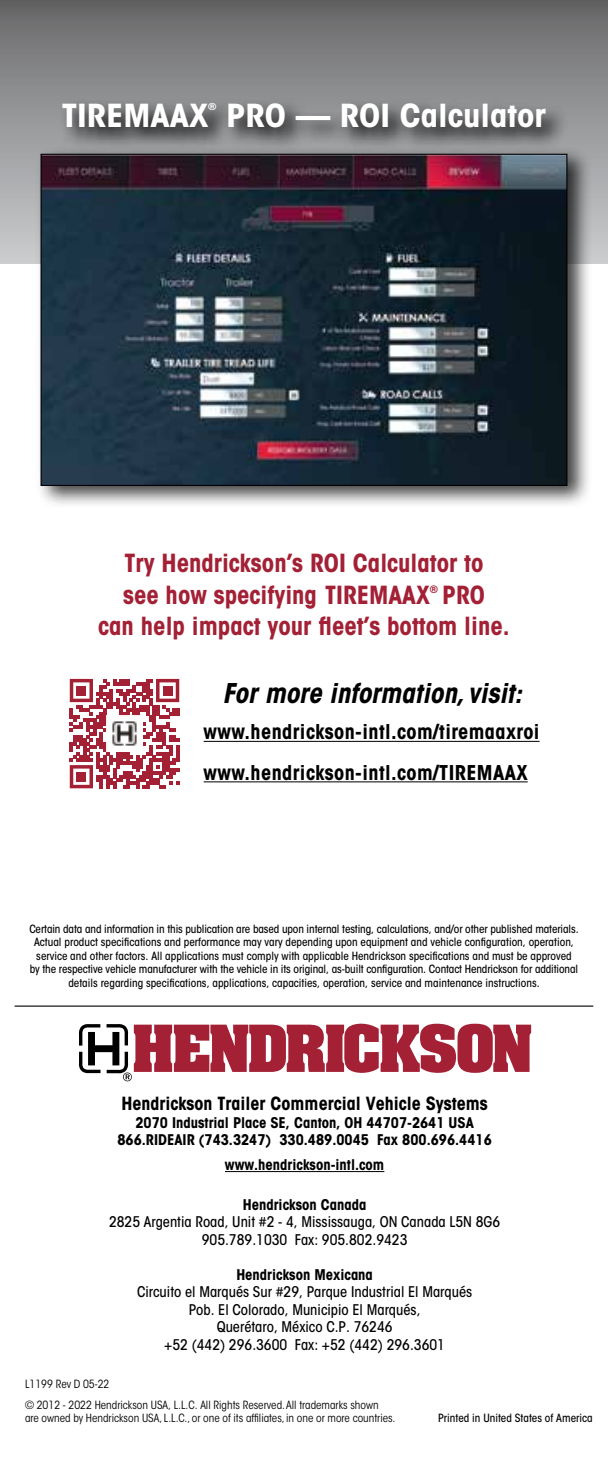
<style>
.page{position:relative;width:608px;height:1458px;background:#fff}
.page>*{position:absolute;margin:0;border:0;box-sizing:border-box;transform-origin:0 0}
.t1{font:700 condensed 31.5px "ITC Avant Garde Std";color:#fff;scale:1.1 1}
.t2{font:italic 700 condensed 27px "ITC Avant Garde Std";color:#000}
.t3{font:700 condensed 24.75px/31.5px "ITC Avant Garde Std";color:#a32035}
.t4{font:700 condensed 20.25px/40.5px "ITC Avant Garde Std";letter-spacing:.02em;color:#000}
.t5{font:700 condensed 18px "ITC Avant Garde Std";color:#000}
.t6{font:500 condensed 14.62px/17.6px "ITC Avant Garde Std";color:#000;text-align:center}
.t7{font:700 condensed 14.62px/17.6px "ITC Avant Garde Std";color:#000;text-align:center}
.t8{font:500 condensed 11.25px/13.5px "ITC Avant Garde Std";color:#000;text-align:center}
.t9{font:condensed 11.25px/20.5px "ITC Avant Garde Std";color:#000}
.t10{font:700 condensed 10.12px "ITC Avant Garde Std";color:#a32035}
.t11{font:700 condensed 9.45px "ITC Avant Garde Std";color:#fff;scale:1.1 1}
</style>
<div class="page">
<div style="left:0;top:0;width:608px;height:263px;background:linear-gradient(to bottom,#68686a,#ccced0)"></div>
<svg style="left:79px;top:1024px;width:452px;height:57px"></svg>
<hr style="left:225px;top:1171px;width:159px;height:1px;background:#000">
<div style="left:35px;top:146px;width:558px;height:363px;background:#000;opacity:.75"></div>
<img style="left:42px;top:156px;width:523px;height:328px">
<hr style="left:203px;top:741px;width:336px;height:1px;background:#000">
<hr style="left:203px;top:781px;width:324px;height:1px;background:#000">
<hr style="left:15px;top:1006px;width:578px;height:1px;background:#000">
<svg style="left:58px;top:98px;width:511px;height:53px"></svg>
<svg style="left:70px;top:679px;width:109px;height:109px"></svg>
<div style="left:76px;top:686px;width:10px;height:10px;background:#a32035"></div>
<div style="left:163px;top:686px;width:9px;height:10px;background:#a32035"></div>
<div style="left:76px;top:772px;width:10px;height:10px;background:#a32035"></div>
<img style="left:106px;top:715px;width:37px;height:37px">
<h1 class="t1" style="left:62px;top:95px;width:135px">TIREMAAX</h1>
<p class="t11" style="left:208px;top:100px;width:9px">®</p>
<h1 class="t1" style="left:226px;top:95px;width:292px">PRO — ROI Calculator</h1>
<h3 class="t3" style="left:123px;top:547px;width:362px">Try Hendrickson’s ROI Calculator to see how specifying TIREMAAX</h3>
<p class="t10" style="left:429px;top:582px;width:10px">®</p>
<h3 class="t3" style="left:98px;top:579px;width:413px;text-indent:344px">PRO can help impact your fleet’s bottom line.</h3>
<h2 class="t2" style="left:222px;top:676px;width:300px">For more information, visit:</h2>
<h3 class="t4" style="left:203px;top:711px;width:337px">www.hendrickson-intl.com/tiremaaxroi www.hendrickson-intl.com/TIREMAAX</h3>
<p class="t8" style="left:29px;top:922px;width:550px">Certain data and information in this publication are based upon internal testing, calculations, and/or other published materials.<br>Actual product specifications and performance may vary depending upon equipment and vehicle configuration, operation, service and other factors. All applications must comply with applicable Hendrickson specifications and must be approved<br>by the respective vehicle manufacturer with the vehicle in its original, as-built configuration. Contact Hendrickson for additional details regarding specifications, applications, capacities, operation, service and maintenance instructions.</p>
<h3 class="t5" style="left:121px;top:1092px;width:367px">Hendrickson Trailer Commercial Vehicle Systems</h3>
<h3 class="t7" style="left:117px;top:1114px;width:376px">2070 Industrial Place SE, Canton, OH 44707-2641 USA<br>866.RIDEAIR (743.3247) 330.489.0045 Fax 800.696.4416</h3>
<h3 class="t7" style="left:225px;top:1156px;width:161px">www.hendrickson-intl.com</h3>
<h3 class="t7" style="left:243px;top:1195px;width:125px">Hendrickson Canada</h3>
<h3 class="t6" style="left:109px;top:1213px;width:392px">2825 Argentia Road, Unit #2 - 4, Mississauga, ON Canada L5N 8G6<br>905.789.1030 Fax: 905.802.9423</h3>
<h3 class="t7" style="left:236px;top:1265px;width:138px">Hendrickson Mexicana</h3>
<h3 class="t6" style="left:137px;top:1283px;width:337px">Circuito el Marqués Sur #29, Parque Industrial El Marqués Pob. El Colorado, Municipio El Marqués,<br>Querétaro, México C.P. 76246<br>+52 (442) 296.3600 Fax: +52 (442) 296.3601</h3>
<p class="t9" style="left:25px;top:1374px;width:355px">L1199 Rev D 05-22<br>© 2012 - 2022 Hendrickson USA, L.L.C. All Rights Reserved. All trademarks shown</p>
<p class="t9" style="left:25px;top:1408px;width:372px">are owned by Hendrickson USA, L.L.C., or one of its affiliates, in one or more countries.</p>
<p class="t8" style="left:438px;top:1411px;width:156px">Printed in United States of America</p>
</div>
